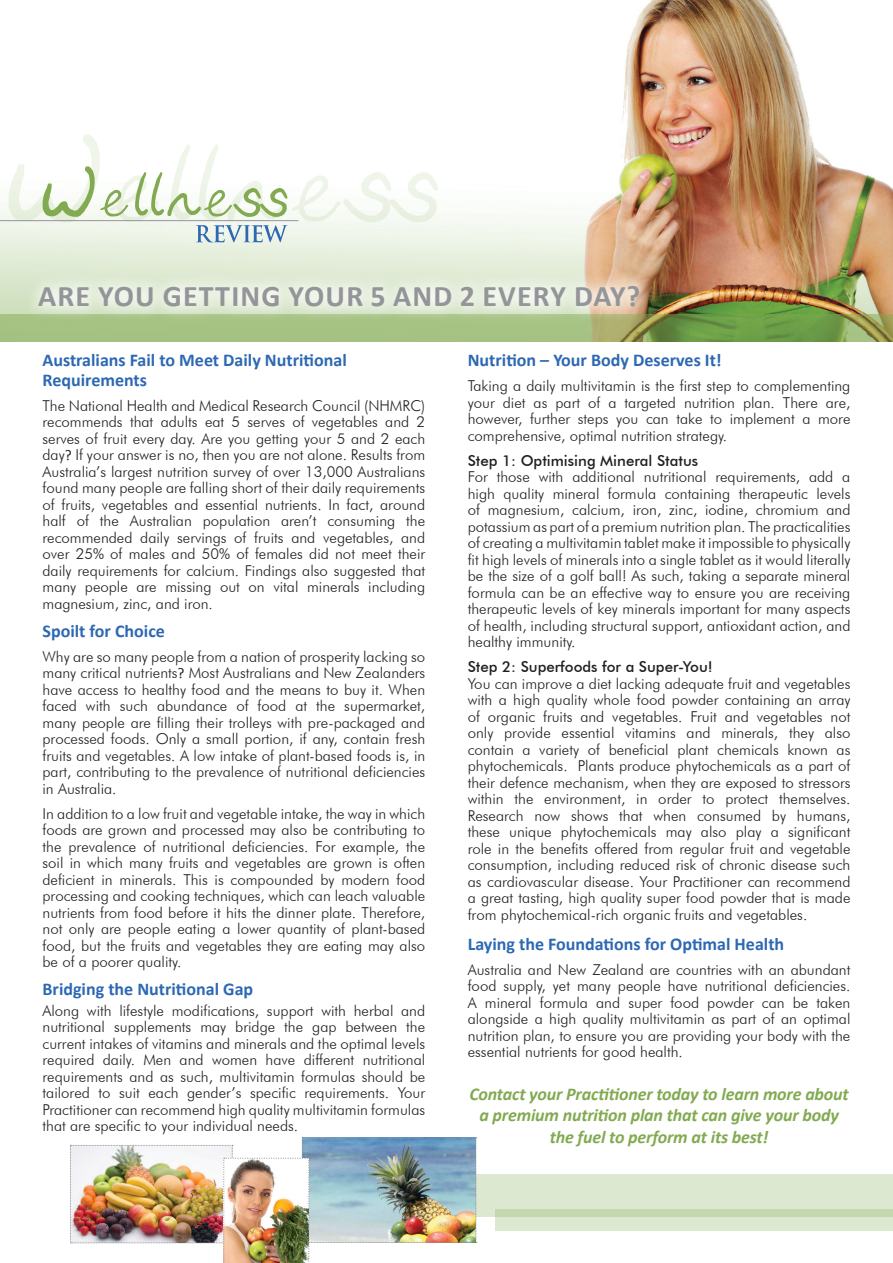
<style>
.page{position:relative;width:893px;height:1263px;background:#fff}
.page>*{position:absolute;margin:0;border:0;box-sizing:border-box;transform-origin:0 0}
.t1{font:700 30px "Calibri";letter-spacing:.04em;color:#939598}
.t2{font:700 18px/19.5px "Calibri";color:#2d68b3}
.t3{font:italic 700 18px/21.6px "Calibri";letter-spacing:-.01em;color:#82aa51;text-align:center}
.t4{font:300 15px/16.5px "Futura BT";color:#231f20;text-align:justify}
.t5{font:500 15px "Futura BT";color:#231f20}
.s1{font-family:"Calibri";font-weight:400}
</style>
<div class="page">
<img style="left:0;top:0;width:893px;height:314px">
<svg style="left:0;top:314px;width:893px;height:28px;fill:#a5c181"></svg>
<div style="left:446px;top:1175px;width:447px;height:42px;background:#dde8d0"></div>
<svg style="left:7px;top:135px;width:431px;height:107px"></svg>
<hr style="left:0;top:220px;width:299px;height:1px;background:#939598">
<div style="left:24px;top:271px;width:630px;height:52px;background:#fff;opacity:.75"></div>
<svg style="left:495px;top:1209px;width:398px;height:22px;fill:#dde8d0"></svg>
<img style="left:70px;top:1137px;width:407px;height:126px">
<h1 class="t1" style="left:38px;top:278px;width:376px">Are You Getting Your 5 and</h1>
<h1 class="t1" style="left:460px;top:278px;width:182px">2 Every Day?</h1>
<p class="t2" style="left:43px;top:349px;width:306px">Australians Fail to Meet Daily Nutritional<br>Requirements</p>
<p class="t4" style="left:43px;top:397px;width:384px">The National Health and Medical Research Council (NHMRC) recommends that adults eat 5 serves of vegetables and 2 serves of fruit every day. Are you getting your 5 and 2 each day<span class="s1">?</span> If your answer is no, then you are not alone. Results from Australia’s largest nutrition survey of over 13,000 Australians found many people are falling short of their daily requirements of fruits, vegetables and essential nutrients. In fact, around half of the Australian population aren’t consuming the recommended daily servings of fruits and vegetables, and over 25% of males and 50% of females did not meet their daily requirements for calcium. Findings also suggested that many people are missing out on vital minerals including magnesium, zinc, and iron.</p>
<p class="t2" style="left:43px;top:620px;width:124px">Spoilt for Choice</p>
<p class="t4" style="left:43px;top:648px;width:384px">Why are so many people from a nation of prosperity lacking so many critical nutrients<span class="s1">?</span> Most Australians and New Zealanders have access to healthy food and the means to buy it. When faced with such abundance of food at the supermarket, many people are filling their trolleys with pre-packaged and processed foods. Only a small portion, if any, contain fresh fruits and vegetables. A low intake of plant-based foods is, in part, contributing to the prevalence of nutritional deficiencies in Australia.</p>
<p class="t4" style="left:43px;top:805px;width:384px">In addition to a low fruit and vegetable intake, the way in which foods are grown and processed may also be contributing to the prevalence of nutritional deficiencies. For example, the soil in which many fruits and vegetables are grown is often deficient in minerals. This is compounded by modern food processing and cooking techniques, which can leach valuable nutrients from food before it hits the dinner plate. Therefore, not only are people eating a lower quantity of plant-based food, but the fruits and vegetables they are eating may also be of a poorer quality.</p>
<p class="t2" style="left:43px;top:978px;width:212px">Bridging the Nutritional Gap</p>
<p class="t4" style="left:43px;top:1002px;width:384px">Along with lifestyle modifications, support with herbal and nutritional supplements may bridge the gap between the current intakes of vitamins and minerals and the optimal levels required daily. Men and women have different nutritional requirements and as such, multivitamin formulas should be tailored to suit each gender’s specific requirements. Your Practitioner can recommend high quality multivitamin formulas that are specific to your individual needs.</p>
<p class="t2" style="left:468px;top:349px;width:256px">Nutrition – Your Body Deserves It!</p>
<p class="t4" style="left:468px;top:377px;width:384px">Taking a daily multivitamin is the first step to complementing your diet as part of a targeted nutrition plan. There are, however, further steps you can take to implement a more comprehensive, optimal nutrition strategy.</p>
<p class="t5" style="left:468px;top:451px;width:232px">Step 1: Optimising Mineral Status</p>
<p class="t4" style="left:468px;top:468px;width:384px">For those with additional nutritional requirements, add a high quality mineral formula containing therapeutic levels of magnesium, calcium, iron, zinc, iodine, chromium and potassium as part of a premium nutrition plan. The practicalities of creating a multivitamin tablet make it impossible to physically fit high levels of minerals into a single tablet as it would literally be the size of a golf ball! As such, taking a separate mineral formula can be an effective way to ensure you are receiving therapeutic levels of key minerals important for many aspects of health, including structural support, antioxidant action, and healthy immunity.</p>
<p class="t5" style="left:468px;top:658px;width:246px">Step 2: Superfoods for a Super-You!</p>
<p class="t4" style="left:468px;top:675px;width:384px">You can improve a diet lacking adequate fruit and vegetables with a high quality whole food powder containing an array of organic fruits and vegetables. Fruit and vegetables not only provide essential vitamins and minerals, they also contain a variety of beneficial plant chemicals known as phytochemicals. Plants produce phytochemicals as a part of their defence mechanism, when they are exposed to stressors within the environment, in order to protect themselves.<br>Research now shows that when consumed by humans, these unique phytochemicals may also play a significant role in the benefits offered from regular fruit and vegetable consumption, including reduced risk of chronic disease such as cardiovascular disease. Your Practitioner can recommend a great tasting, high quality super food powder that is made from phytochemical-rich organic fruits and vegetables.</p>
<p class="t2" style="left:468px;top:933px;width:318px">Laying the Foundations for Optimal Health</p>
<p class="t4" style="left:468px;top:961px;width:384px">Australia and New Zealand are countries with an abundant food supply, yet many people have nutritional deficiencies.<br>A mineral formula and super food powder can be taken alongside a high quality multivitamin as part of an optimal nutrition plan, to ensure you are providing your body with the essential nutrients for good health.</p>
<p class="t3" style="left:469px;top:1082px;width:381px">Contact your Practitioner today to learn more about a premium nutrition plan that can give your body the fuel to perform at its best!</p>
</div>
